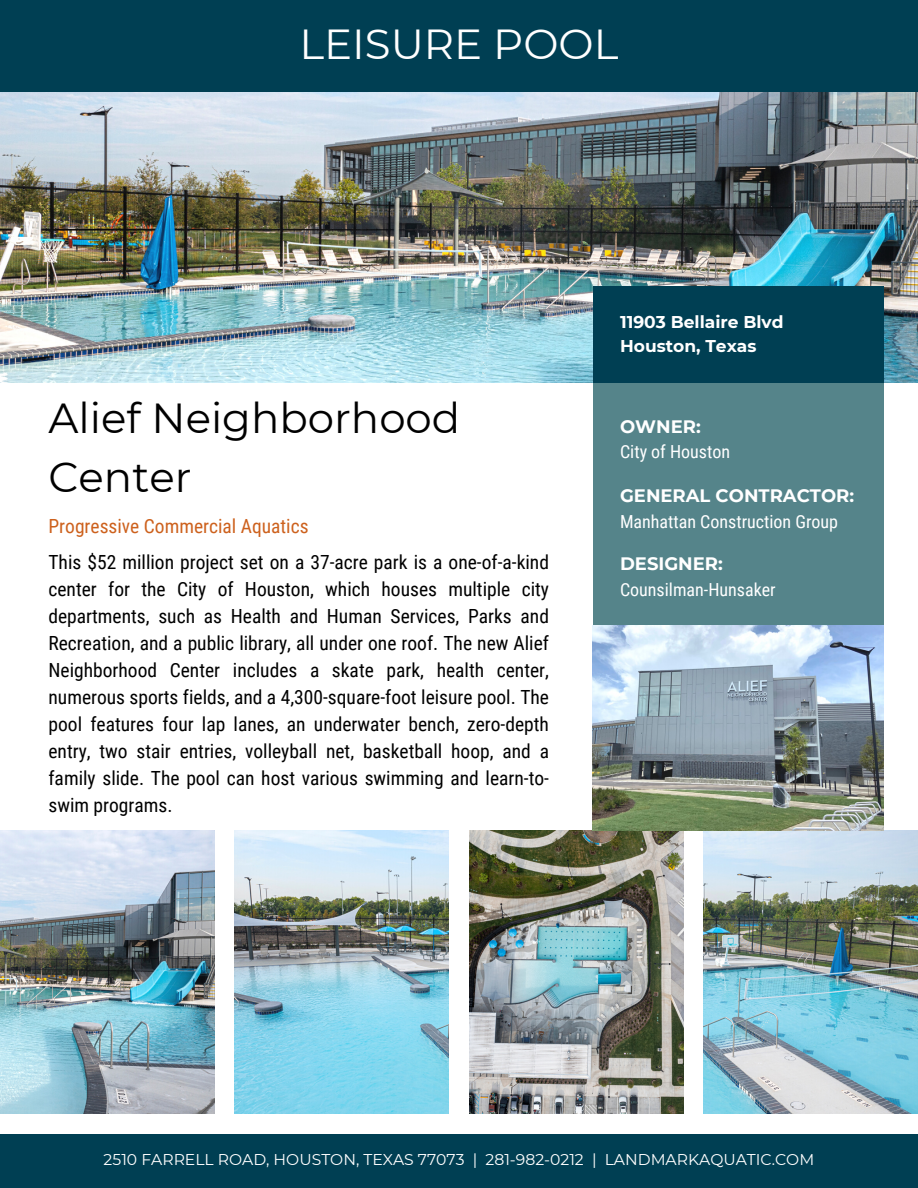
<style>
.page{position:relative;width:918px;height:1188px;background:#fff}
.page>*{position:absolute;margin:0;border:0;box-sizing:border-box;transform-origin:0 0}
.t1{font:42px/58.5px "Montserrat";color:#000}
.t2{font:42px "Montserrat";color:#fff}
.t3{font:19.5px/27px "Roboto Condensed";color:#000;text-align:justify}
.t4{font:19.5px "Roboto Condensed";color:#cd611d}
.t5{font:18px "Roboto Condensed";color:#fff}
.t6{font:700 18px "Montserrat";color:#fff}
.t7{font:700 17.1px/23.7px "Montserrat";color:#fff}
.t8{font:15.6px "Montserrat";color:#fff}
</style>
<div class="page">
<img style="left:0;top:92px;width:918px;height:291px">
<div style="left:593px;top:382px;width:290px;height:448px;background:#55848a"></div>
<div style="left:0;top:1134px;width:918px;height:54px;background:#003f53"></div>
<img style="left:0;top:830px;width:215px;height:283px">
<img style="left:234px;top:830px;width:215px;height:283px">
<img style="left:469px;top:830px;width:215px;height:284px">
<img style="left:703px;top:830px;width:215px;height:283px">
<div style="left:593px;top:286px;width:290px;height:96px;background:#003f53"></div>
<img style="left:593px;top:626px;width:290px;height:204px">
<div style="left:0;top:0;width:918px;height:92px;background:#003f53"></div>
<p class="t2" style="left:300px;top:19px;width:320px">LEISURE POOL</p>
<p class="t1" style="left:48px;top:389px;width:413px">Alief Neighborhood<br>Center</p>
<p class="t4" style="left:48px;top:514px;width:262px">Progressive Commercial Aquatics</p>
<p class="t3" style="left:48px;top:549px;width:502px">This $52 million project set on a 37-acre park is a one-of-a-kind center for the City of Houston, which houses multiple city departments, such as Health and Human Services, Parks and Recreation, and a public library, all under one roof. The new Alief Neighborhood Center includes a skate park, health center, numerous sports fields, and a 4,300-square-foot leisure pool. The pool features four lap lanes, an underwater bench, zero-depth entry, two stair entries, volleyball net, basketball hoop, and a family slide. The pool can host various swimming and learn-to&shy;swim programs.</p>
<p class="t7" style="left:620px;top:310px;width:165px">11903 Bellaire Blvd<br>Houston, Texas</p>
<p class="t6" style="left:620px;top:415px;width:82px">OWNER:</p>
<p class="t5" style="left:620px;top:442px;width:112px">City of Houston</p>
<p class="t6" style="left:620px;top:485px;width:236px">GENERAL CONTRACTOR:</p>
<p class="t5" style="left:620px;top:512px;width:220px">Manhattan Construction Group</p>
<p class="t6" style="left:620px;top:552px;width:104px">DESIGNER:</p>
<p class="t5" style="left:620px;top:579px;width:157px">Counsilman-Hunsaker</p>
<p class="t8" style="left:104px;top:1150px;width:712px">2510 FARRELL ROAD, HOUSTON, TEXAS 77073 | 281-982-0212 | LANDMARKAQUATIC.COM</p>
</div>
